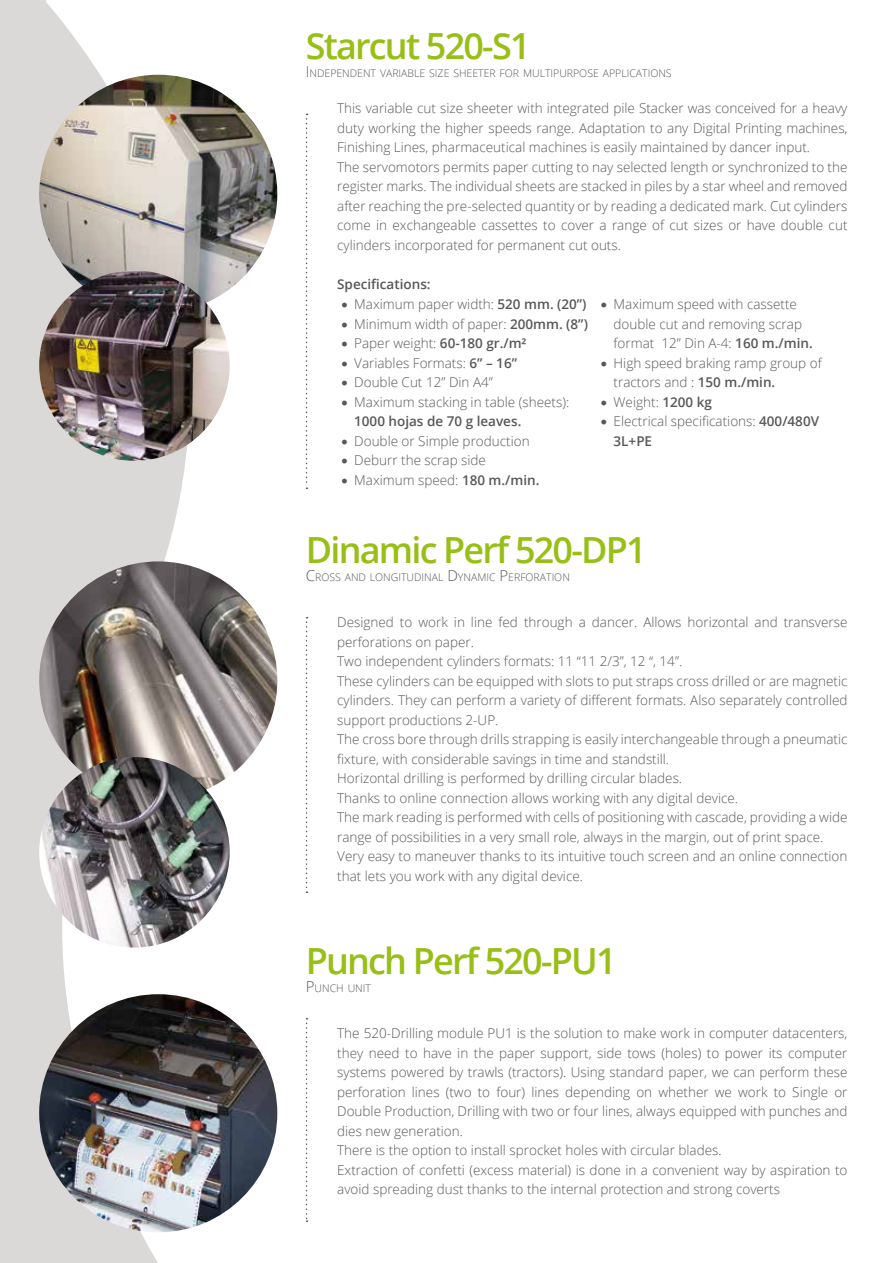
<style>
.page{position:relative;width:893px;height:1263px;background:#fff}
.page>*{position:absolute;margin:0;border:0;box-sizing:border-box;transform-origin:0 0}
.t1{font:600 36px "Open Sans";letter-spacing:-.05em;color:#97bf15}
.t2{font:300 13.5px/19.5px "Open Sans";color:#585859}
.t3{font:600 13.5px "Open Sans";color:#585859}
.t4{font:300 10.5px "Open Sans";color:#585859}
.s1{font-size:15px}
.s2{font-weight:600}
</style>
<div class="page">
<svg style="left:0;top:0;width:191px;height:1263px;fill:#dbd8d8"></svg>
<img style="left:39px;top:75px;width:238px;height:238px;border-radius:119px">
<img style="left:39px;top:561px;width:238px;height:228px">
<img style="left:39px;top:994px;width:238px;height:238px;border-radius:119px">
<img style="left:39px;top:270px;width:191px;height:191px;border-radius:95px">
<img style="left:39px;top:757px;width:191px;height:190px;border-radius:95px">
<svg style="left:306px;top:114px;width:2px;height:375px"></svg>
<svg style="left:306px;top:617px;width:2px;height:276px"></svg>
<svg style="left:306px;top:1018px;width:2px;height:204px"></svg>
<h1 class="t1" style="left:306px;top:22px;width:226px">Starcut 520-S1</h1>
<p class="t4" style="left:306px;top:66px;width:367px"><span class="s1">I</span>NDEPENDENT VARIABLE SIZE SHEETER FOR MULTI PURPOSE APPLICATIONS</p>
<p class="t2" style="left:337px;top:98px;width:512px">This variable cut size sheeter with integrated pile Stacker was conceived for a heavy duty working the higher speeds range. Adaptation to any Digital Printing machines, Finishing Lines, pharmaceutical machines is easily maintained by dancer input.<br>The servomotors permits paper cutting to nay selected length or synchronized to the register marks. The individual sheets are stacked in piles by a star wheel and removed after reaching the pre-selected quantity or by reading a dedicated mark. Cut cylinders come in exchangeable cassettes to cover a range of cut sizes or have double cut cylinders incorporated for permanent cut outs.</p>
<p class="t3" style="left:337px;top:275px;width:95px">Specifications:</p>
<p class="t2" style="left:341px;top:294px;width:247px">• Maximum paper width: <span class="s2">520 mm. (20”)</span></p>
<p class="t2" style="left:341px;top:314px;width:248px">• Minimum width of paper: <span class="s2">200mm. (8”)</span></p>
<p class="t2" style="left:341px;top:333px;width:187px">• Paper weight: <span class="s2">60-180 gr./m²</span></p>
<p class="t2" style="left:341px;top:353px;width:177px">• Variables Formats: <span class="s2">6” – 16”</span></p>
<p class="t2" style="left:341px;top:372px;width:153px">• Double Cut 12” Din A4”</p>
<p class="t2" style="left:354px;top:392px;width:217px;text-indent:-13px">• Maximum stacking in table (sheets):<br><span class="s2">1000 hojas de 70 g leaves.</span></p>
<p class="t2" style="left:341px;top:431px;width:190px">• Double or Simple production</p>
<p class="t2" style="left:341px;top:450px;width:146px">• Deburr the scrap side</p>
<p class="t2" style="left:341px;top:470px;width:200px">• Maximum speed: <span class="s2">180 m./min.</span></p>
<p class="t2" style="left:614px;top:294px;width:201px;text-indent:-13px">• Maximum speed with cassette double cut and removing scrap format 12” Din A-4: <span class="s2">160 m./min.</span></p>
<p class="t2" style="left:614px;top:353px;width:210px;text-indent:-13px">• High speed braking ramp group of tractors and : <span class="s2">150 m./min.</span></p>
<p class="t2" style="left:601px;top:392px;width:113px">• Weight: <span class="s2">1200 kg</span></p>
<p class="t2" style="left:614px;top:411px;width:207px;text-indent:-13px">• Electrical specifications: <span class="s2">400/480V<br>3L+PE</span></p>
<h1 class="t1" style="left:306px;top:525px;width:342px">Dinamic Perf 520-DP1</h1>
<p class="t4" style="left:306px;top:570px;width:266px"><span class="s1">C</span>ROSS AND LONGITUDI NAL <span class="s1">D</span>YNAMIC <span class="s1">P</span> ERFORATION</p>
<p class="t2" style="left:337px;top:612px;width:512px">Designed to work in line fed through a dancer. Allows horizontal and transverse perforations on paper.<br>Two independent cylinders formats: 11 “11 2/3”, 12 “, 14”.<br>These cylinders can be equipped with slots to put straps cross drilled or are magnetic cylinders. They can perform a variety of different formats. Also separately controlled support productions 2-UP.<br>The cross bore through drills strapping is easily interchangeable through a pneumatic fixture, with considerable savings in time and standstill.<br>Horizontal drilling is performed by drilling circular blades.<br>Thanks to online connection allows working with any digital device.<br>The mark reading is performed with cells of positioning with cascade, providing a wide range of possibilities in a very small role, always in the margin, out of print space.<br>Very easy to maneuver thanks to its intuitive touch screen and an online connection that lets you work with any digital device.</p>
<h1 class="t1" style="left:306px;top:936px;width:312px">Punch Perf 520-PU1</h1>
<p class="t4" style="left:306px;top:981px;width:67px"><span class="s1">P</span>UNCH UNIT</p>
<p class="t2" style="left:337px;top:1023px;width:512px">The 520-Drilling module PU1 is the solution to make work in computer datacenters, they need to have in the paper support, side tows (holes) to power its computer systems powered by trawls (tractors). Using standard paper, we can perform these perforation lines (two to four) lines depending on whether we work to Single or Double Production, Drilling with two or four lines, always equipped with punches and dies new generation.<br>There is the option to install sprocket holes with circular blades.<br>Extraction of confetti (excess material) is done in a convenient way by aspiration to avoid spreading dust thanks to the internal protection and strong coverts</p>
</div>
